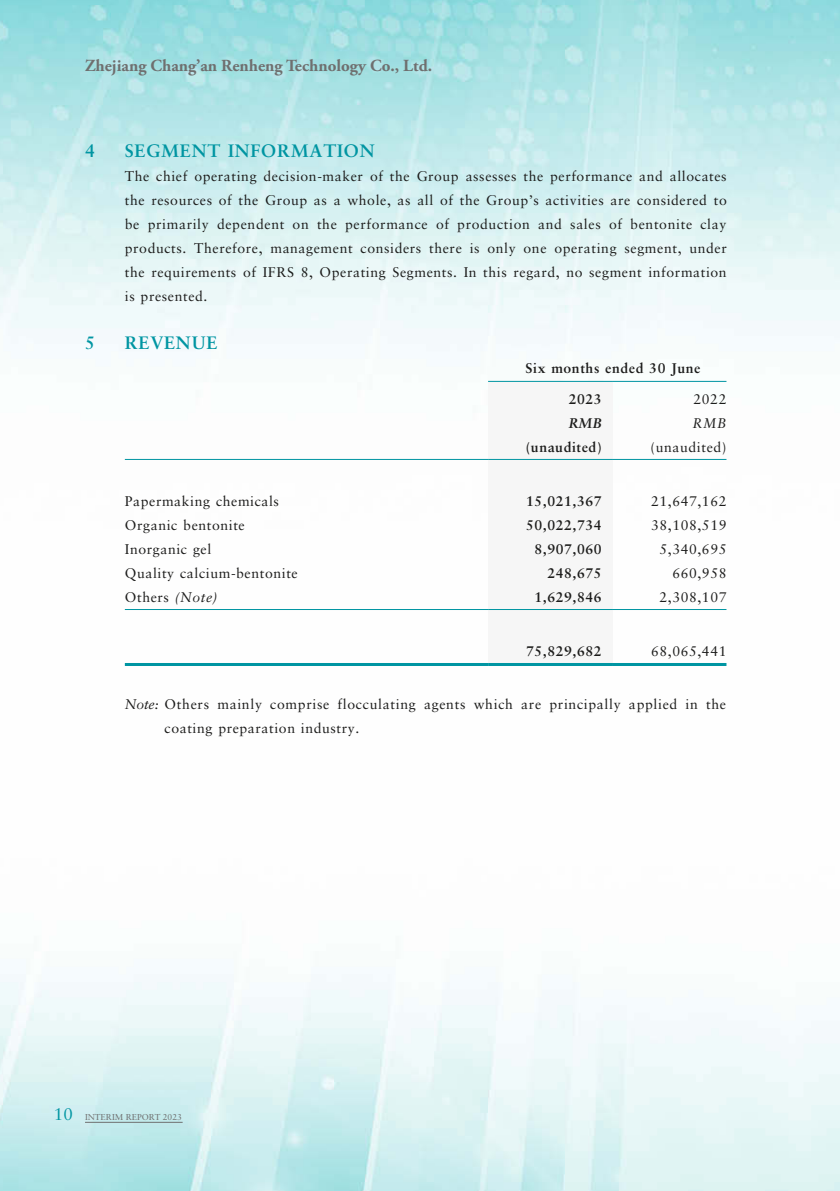
<style>
.page{position:relative;width:840px;height:1191px;background:#fff}
.page>*{position:absolute;margin:0;border:0;box-sizing:border-box;transform-origin:0 0}
.t1{font:700 18px "Sabon LT Std";letter-spacing:.04em;color:#0095a2}
.t2{font:700 17px "Adobe Garamond Pro";color:#6f6f6f}
.t3{font:14px/24px "Sabon LT Std";letter-spacing:.04em;color:#1c1c1b;text-align:justify}
.t4{font:700 14px/30px "Sabon LT Std";letter-spacing:.04em;color:#1c1c1b}
.t5{font:italic 700 14px "Sabon LT Std";color:#1c1c1b}
.t6{font:italic 14px "Sabon LT Std";color:#1c1c1b}
.t7{font:8.6px "Sabon LT Std";color:#6f6f6f}
.s1{font-style:italic}
.s2{font-size:17px;color:#0095a2}
</style>
<div class="page">
<img style="left:0;top:0;width:839px;height:1191px">
<hr style="left:85px;top:1122px;width:97px;height:1px;background:#6f6f6f">
<div style="left:488px;top:382px;width:124px;height:281px;background:#f6f6f6"></div>
<hr style="left:488px;top:381px;width:124px;height:1px;background:#0095a2">
<hr style="left:612px;top:381px;width:114px;height:1px;background:#0095a2">
<hr style="left:125px;top:459px;width:363px;height:1px;background:#0095a2">
<hr style="left:488px;top:459px;width:124px;height:1px;background:#0095a2">
<hr style="left:612px;top:459px;width:114px;height:1px;background:#0095a2">
<hr style="left:125px;top:609px;width:363px;height:1px;background:#0095a2">
<hr style="left:488px;top:609px;width:124px;height:1px;background:#0095a2">
<hr style="left:612px;top:609px;width:114px;height:1px;background:#0095a2">
<hr style="left:125px;top:663px;width:363px;height:3px;background:#0095a2">
<hr style="left:488px;top:663px;width:124px;height:3px;background:#0095a2">
<hr style="left:612px;top:663px;width:114px;height:3px;background:#0095a2">
<p class="t2" style="left:85px;top:55px;width:348px">Zhejiang Chang’an Renheng Technology Co., Ltd.</p>
<p class="t1" style="left:85px;top:139px;width:12px">4</p>
<p class="t1" style="left:125px;top:139px;width:251px">SEGMENT INFORMATION</p>
<p class="t3" style="left:125px;top:164px;width:603px">The chief operating decision-maker of the Group assesses the performance and allocates the resources of the Group as a whole, as all of the Group’s activities are considered to be primarily dependent on the performance of production and sales of bentonite clay products. Therefore, management considers there is only one operating segment, under the requirements of IFRS 8, Operating Segments. In this regard, no segment information is presented.</p>
<p class="t1" style="left:85px;top:331px;width:12px">5</p>
<p class="t1" style="left:125px;top:331px;width:94px">REVENUE</p>
<p class="t4" style="left:568px;top:353px;width:133px;text-indent:-43px">Six months ended 30 June<br>2023</p>
<p class="t3" style="left:693px;top:386px;width:34px">2022</p>
<p class="t5" style="left:568px;top:414px;width:34px">RMB</p>
<p class="t6" style="left:692px;top:414px;width:35px">RMB</p>
<p class="t4" style="left:525px;top:431px;width:77px">(unaudited)</p>
<p class="t3" style="left:650px;top:434px;width:77px">(unaudited)</p>
<p class="t3" style="left:125px;top:488px;width:156px">Papermaking chemicals</p>
<p class="t4" style="left:526px;top:485px;width:77px">15,021,367</p>
<p class="t3" style="left:650px;top:488px;width:77px">21,647,162</p>
<p class="t3" style="left:125px;top:512px;width:121px">Organic bentonite</p>
<p class="t4" style="left:526px;top:509px;width:77px">50,022,734</p>
<p class="t3" style="left:650px;top:512px;width:77px">38,108,519</p>
<p class="t3" style="left:125px;top:536px;width:88px">Inorganic gel</p>
<p class="t4" style="left:534px;top:533px;width:68px">8,907,060</p>
<p class="t3" style="left:659px;top:536px;width:68px">5,340,695</p>
<p class="t3" style="left:125px;top:560px;width:174px">Quality calcium-bentonite</p>
<p class="t4" style="left:547px;top:557px;width:56px">248,675</p>
<p class="t3" style="left:672px;top:560px;width:56px">660,958</p>
<p class="t3" style="left:125px;top:584px;width:94px">Others <span class="s1">(Note)</span></p>
<p class="t4" style="left:534px;top:581px;width:68px">1,629,846</p>
<p class="t3" style="left:659px;top:584px;width:68px">2,308,107</p>
<p class="t4" style="left:526px;top:635px;width:77px">75,829,682</p>
<p class="t3" style="left:650px;top:638px;width:77px">68,065,441</p>
<p class="t3" style="left:164px;top:692px;width:562px;text-indent:-40px"><span class="s1">Note:</span> Others mainly comprise flocculating agents which are principally applied in the coating preparation industry.</p>
<p class="t7" style="left:54px;top:1112px;width:129px"><span class="s2">10</span> INTERIM REPORT 2023</p>
</div>
